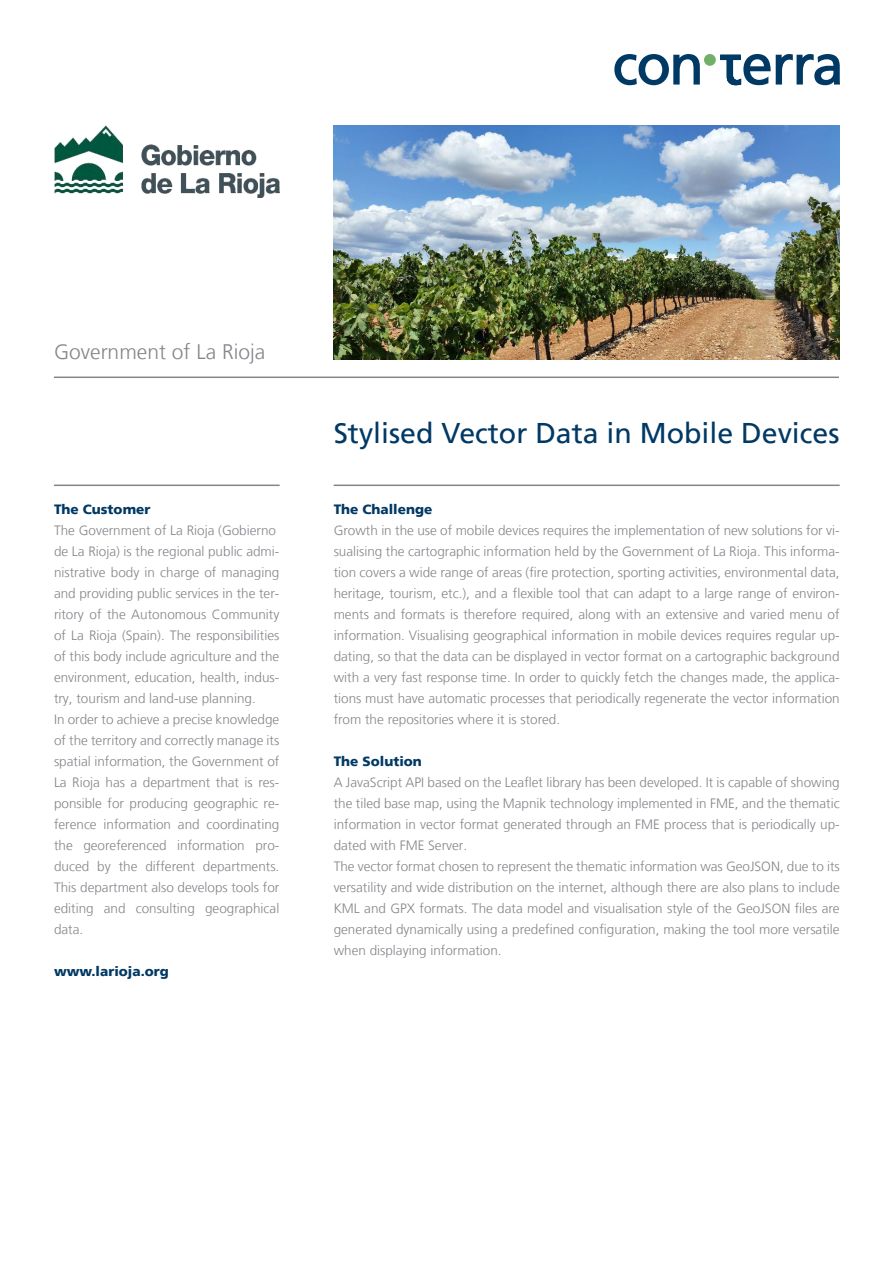
<style>
.page{position:relative;width:893px;height:1263px;background:#fff}
.page>*{position:absolute;margin:0;border:0;box-sizing:border-box;transform-origin:0 0}
.t1{font:28.5px "Frutiger";color:#003964}
.t2{font:300 21px "Frutiger";color:#83858a}
.t3{font:300 13.5px/21px "Frutiger";color:#83858a;text-align:justify}
.t4{font:900 13.5px "Frutiger";color:#003964}
</style>
<div class="page">
<div style="left:704px;top:54px;width:12px;height:12px;background:#71b067;border-radius:50%"></div>
<svg style="left:614px;top:54px;width:86px;height:31px"></svg>
<svg style="left:720px;top:54px;width:120px;height:31px"></svg>
<img style="left:334px;top:125px;width:506px;height:234px">
<hr style="left:54px;top:377px;width:785px;height:1px;background:#83858a">
<hr style="left:334px;top:485px;width:506px;height:1px;background:#83858a">
<hr style="left:54px;top:485px;width:226px;height:1px;background:#83858a">
<img style="left:54px;top:125px;width:225px;height:72px">
<p class="t2" style="left:54px;top:340px;width:213px">Government of La Rioja</p>
<p class="t4" style="left:54px;top:501px;width:98px">The Customer</p>
<p class="t3" style="left:54px;top:520px;width:224px">The Government of La Rioja (Gobierno</p>
<p class="t3" style="left:54px;top:541px;width:227px">de La Rioja) is the regional public admi&shy;nistrative body in charge of managing and providing public services in the ter&shy;ritory of the Autonomous Community of La Rioja (Spain). The responsibilities of this body include agriculture and the environment, education, health, indus&shy;try, tourism and land-use planning.</p>
<p class="t3" style="left:54px;top:709px;width:227px">In order to achieve a precise knowledge</p>
<p class="t3" style="left:54px;top:730px;width:227px">of the territory and correctly manage its</p>
<p class="t3" style="left:54px;top:751px;width:227px">spatial information, the Government of</p>
<p class="t3" style="left:54px;top:772px;width:227px">La Rioja has a department that is res&shy;ponsible for producing geographic re&shy;ference information and coordinating the georeferenced information pro&shy;duced by the different departments.<br>This department also develops tools for</p>
<p class="t3" style="left:54px;top:898px;width:227px">editing and consulting geographical data.</p>
<p class="t4" style="left:54px;top:963px;width:116px">www.larioja.org</p>
<p class="t1" style="left:334px;top:416px;width:507px">Stylised Vector Data in Mobile Devices</p>
<p class="t4" style="left:334px;top:501px;width:100px">The Challenge</p>
<p class="t3" style="left:334px;top:520px;width:507px">Growth in the use of mobile devices requires the implementation of new solutions for vi&shy;sualising the cartographic information held by the Government of La Rioja. This informa&shy;tion covers a wide range of areas (fire protection, sporting activities, environmental data,</p>
<p class="t3" style="left:334px;top:583px;width:507px">heritage, tourism, etc.), and a flexible tool that can adapt to a large range of environ&shy;ments and formats is therefore required, along with an extensive and varied menu of information. Visualising geographical information in mobile devices requires regular up&shy;dating, so that the data can be displayed in vector format on a cartographic background with a very fast response time. In order to quickly fetch the changes made, the applica&shy;tions must have automatic processes that periodically regenerate the vector information from the repositories where it is stored.</p>
<p class="t4" style="left:334px;top:753px;width:90px">The Solution</p>
<p class="t3" style="left:334px;top:772px;width:508px">A JavaScript API based on the Leaflet library has been developed. It is capable of showing the tiled base map, using the Mapnik technology implemented in FME, and the thematic information in vector format generated through an FME process that is periodically up&shy;dated with FME Server.</p>
<p class="t3" style="left:334px;top:856px;width:508px">The vector format chosen to represent the thematic information was GeoJSON, due to its versatility and wide distribution on the internet, although there are also plans to include KML and GPX formats. The data model and visualisation style of the GeoJSON files are generated dynamically using a predefined configuration, making the tool more versatile when displaying information.</p>
</div>
